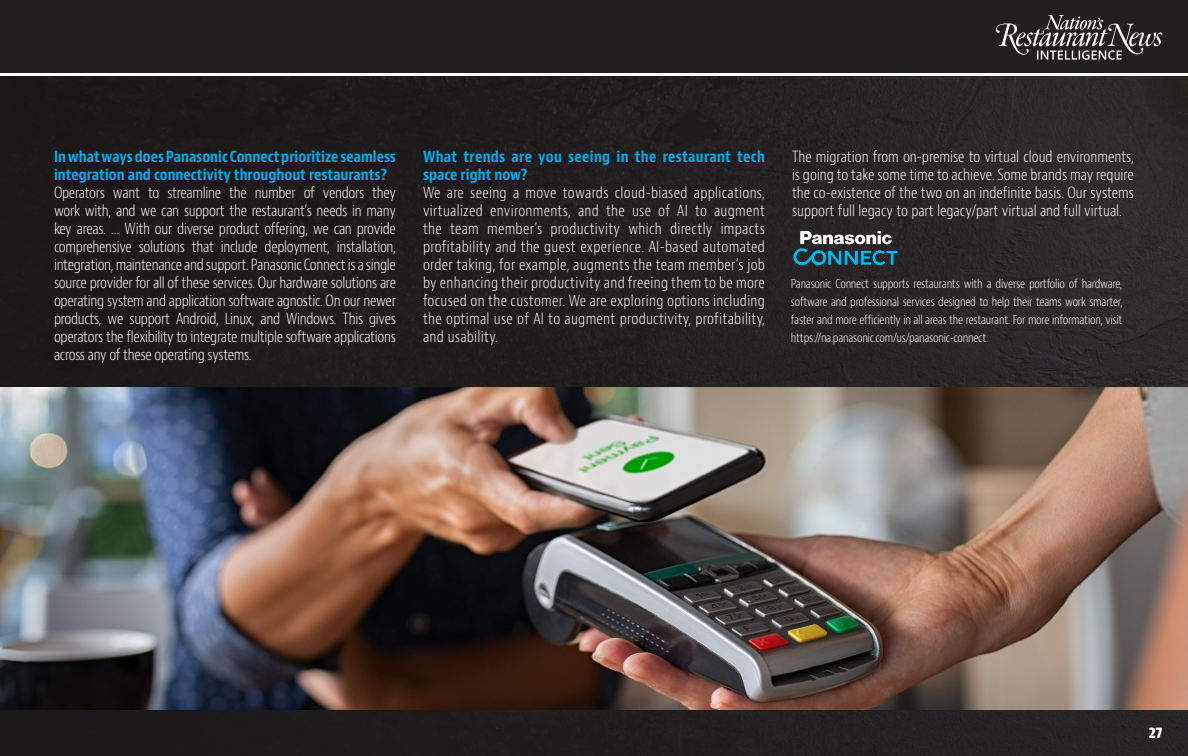
<style>
.page{position:relative;width:1188px;height:756px;background:#fff}
.page>*{position:absolute;margin:0;border:0;box-sizing:border-box;transform-origin:0 0}
.t1{font:300 condensed 15px/18px "Bernino Sans";color:#fff;text-align:justify}
.t2{font:700 condensed 15px/18px "Bernino Sans";color:#00aeef}
.t3{font:700 condensed 15px/18px "Bernino Sans";letter-spacing:.02em;color:#00aeef}
.t4{font:700 condensed 15px "Bernino Sans";color:#fff}
.t5{font:300 condensed 12px/18px "Bernino Sans";letter-spacing:-.02em;color:#fff;text-align:justify}
</style>
<div class="page">
<div style="left:0;top:0;width:1188px;height:72px;background:#231f20"></div>
<div style="left:0;top:77px;width:1188px;height:679px;background:#231f20"></div>
<img style="left:0;top:388px;width:1188px;height:322px">
<svg style="left:996px;top:15px;width:166px;height:45px"></svg>
<img style="left:786px;top:226px;width:119px;height:42px">
<p class="t2" style="left:54px;top:148px;width:344px">In what ways does Panasonic Connect prioritize seamless integration and connectivity throughout restaurants?</p>
<p class="t1" style="left:54px;top:184px;width:344px">Operators want to streamline the number of vendors they work with, and we can support the restaurant’s needs in many key areas. … With our diverse product offering, we can provide comprehensive solutions that include deployment, installation, integration, maintenance and support. Panasonic Connect is a single source provider for all of these services. Our hardware solutions are operating system and application software agnostic. On our newer products, we support Android, Linux, and Windows. This gives operators the flexibility to integrate multiple software applications across any of these operating systems.</p>
<p class="t3" style="left:423px;top:148px;width:344px">What trends are you seeing in the restaurant tech space right now?</p>
<p class="t1" style="left:423px;top:184px;width:344px">We are seeing a move towards cloud-biased applications, virtualized environments, and the use of AI to augment the team member’s productivity which directly impacts profitability and the guest experience. AI-based automated order taking, for example, augments the team member’s job by enhancing their productivity and freeing them to be more focused on the customer. We are exploring options including the optimal use of AI to augment productivity, profitability, and usability.</p>
<p class="t1" style="left:792px;top:148px;width:344px">The migration from on-premise to virtual cloud environments, is going to take some time to achieve. Some brands may require the co-existence of the two on an indefinite basis. Our systems support full legacy to part legacy/part virtual and full virtual.</p>
<p class="t5" style="left:791px;top:275px;width:333px">Panasonic Connect supports restaurants with a diverse portfolio of hardware, software and professional services designed to help their teams work smarter, faster and more efficiently in all areas the restaurant. For more information, visit https://na.panasonic.com/us/panasonic-connect.</p>
<p class="t4" style="left:1149px;top:723px;width:15px">27</p>
</div>
